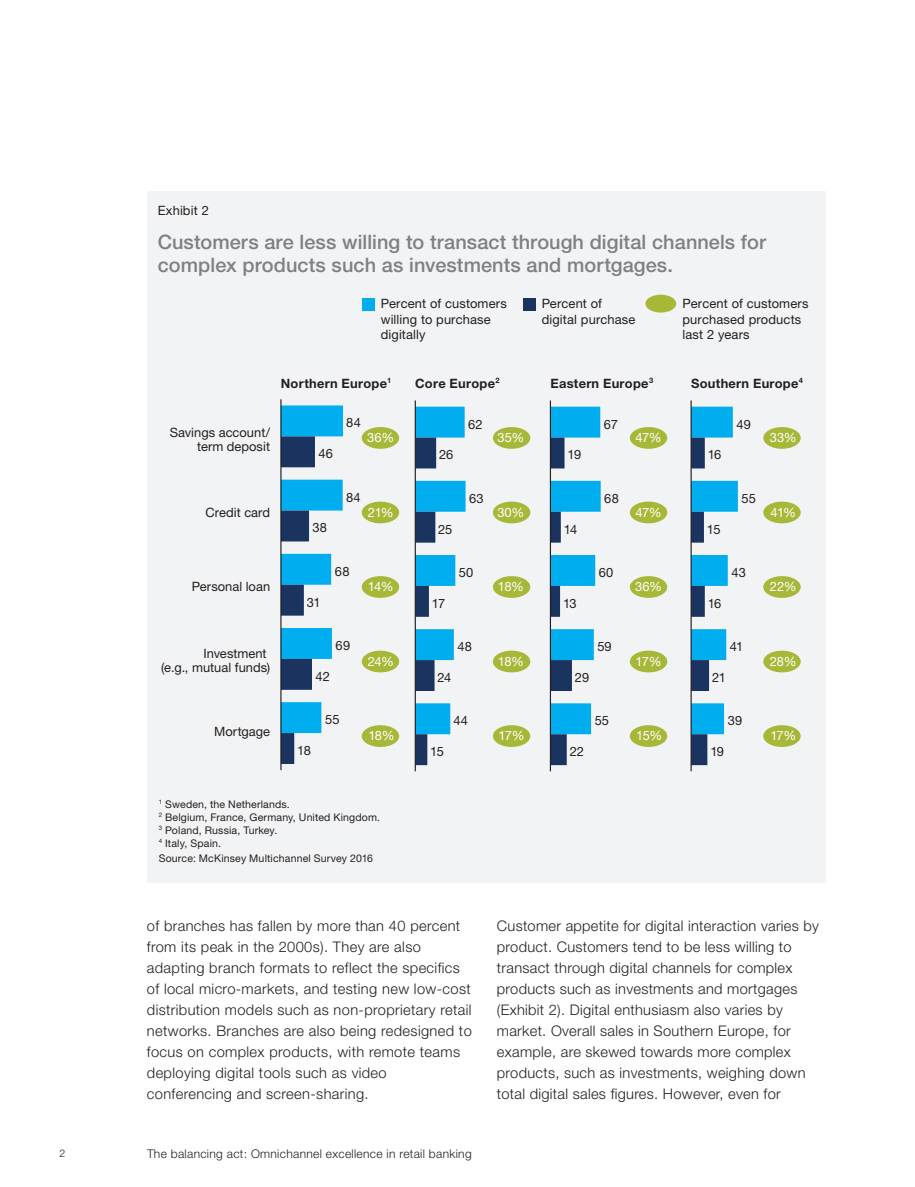
<style>
.page{position:relative;width:915px;height:1187px;background:#fff}
.page>*{position:absolute;margin:0;border:0;box-sizing:border-box;transform-origin:0 0}
.t1{font:500 19.95px/22.2px "Helvetica Neue LT Std";letter-spacing:.005em;color:#7e8083}
.t2{font:300 14.7px/21px "Helvetica Neue LT Std";letter-spacing:.02em;color:#231f20}
.t3{font:12.9px/15.1px "Helvetica Neue LT Std";letter-spacing:.01em;color:#231f20}
.t4{font:12.9px "Helvetica Neue LT Std";letter-spacing:-.04em;color:#fff}
.t5{font:700 12.9px "Helvetica Neue LT Std";letter-spacing:.02em;color:#231f20}
.t6{font:300 12px "Helvetica Neue LT Std";letter-spacing:.025em;color:#231f20}
.t7{font:10.5px/12.9px "Helvetica Neue LT Std";letter-spacing:.015em;color:#231f20}
.t8{font:300 10.5px "Helvetica Neue LT Std";color:#231f20}
</style>
<div class="page">
<div style="left:147px;top:191px;width:678px;height:691px;background:#f2f3f4"></div>
<div style="left:645px;top:295px;width:31px;height:17px;background:#a7b838;border-radius:50%"></div>
<div style="left:763px;top:427px;width:37px;height:22px;background:#a7b838;border-radius:50%"></div>
<div style="left:763px;top:501px;width:37px;height:22px;background:#a7b838;border-radius:50%"></div>
<div style="left:763px;top:576px;width:37px;height:22px;background:#a7b838;border-radius:50%"></div>
<div style="left:763px;top:650px;width:37px;height:22px;background:#a7b838;border-radius:50%"></div>
<div style="left:763px;top:725px;width:37px;height:22px;background:#a7b838;border-radius:50%"></div>
<div style="left:629px;top:427px;width:38px;height:22px;background:#a7b838;border-radius:50%"></div>
<div style="left:629px;top:501px;width:38px;height:22px;background:#a7b838;border-radius:50%"></div>
<div style="left:629px;top:576px;width:38px;height:22px;background:#a7b838;border-radius:50%"></div>
<div style="left:629px;top:650px;width:38px;height:22px;background:#a7b838;border-radius:50%"></div>
<div style="left:629px;top:725px;width:38px;height:22px;background:#a7b838;border-radius:50%"></div>
<div style="left:492px;top:427px;width:38px;height:22px;background:#a7b838;border-radius:50%"></div>
<div style="left:492px;top:501px;width:38px;height:22px;background:#a7b838;border-radius:50%"></div>
<div style="left:492px;top:576px;width:38px;height:22px;background:#a7b838;border-radius:50%"></div>
<div style="left:492px;top:650px;width:38px;height:22px;background:#a7b838;border-radius:50%"></div>
<div style="left:492px;top:725px;width:38px;height:22px;background:#a7b838;border-radius:50%"></div>
<div style="left:361px;top:427px;width:38px;height:22px;background:#a7b838;border-radius:50%"></div>
<div style="left:361px;top:501px;width:38px;height:22px;background:#a7b838;border-radius:50%"></div>
<div style="left:361px;top:576px;width:38px;height:22px;background:#a7b838;border-radius:50%"></div>
<div style="left:361px;top:650px;width:38px;height:22px;background:#a7b838;border-radius:50%"></div>
<div style="left:361px;top:725px;width:38px;height:22px;background:#a7b838;border-radius:50%"></div>
<div style="left:523px;top:298px;width:13px;height:12px;background:#1a335f"></div>
<div style="left:362px;top:298px;width:13px;height:12px;background:#00aeef"></div>
<svg style="left:281px;top:405px;width:62px;height:359px"></svg>
<hr style="left:280px;top:399px;width:1px;height:371px;background:#231f20">
<svg style="left:416px;top:406px;width:49px;height:359px"></svg>
<hr style="left:414px;top:400px;width:2px;height:371px;background:#231f20">
<svg style="left:551px;top:406px;width:49px;height:359px"></svg>
<hr style="left:549px;top:400px;width:2px;height:371px;background:#231f20">
<svg style="left:691px;top:406px;width:46px;height:359px"></svg>
<hr style="left:690px;top:400px;width:1px;height:371px;background:#231f20">
<p class="t3" style="left:158px;top:204px;width:53px">Exhibit 2</p>
<h1 class="t1" style="left:158px;top:234px;width:609px">Customers are less willing to transact through digital channels for complex products such as investments and mortgages.</h1>
<p class="t3" style="left:381px;top:298px;width:128px">Percent of customers willing to purchase digitally</p>
<p class="t3" style="left:541px;top:298px;width:95px">Percent of digital purchase</p>
<p class="t3" style="left:682px;top:298px;width:127px">Percent of customers purchased products last 2 years</p>
<p class="t3" style="left:170px;top:427px;width:102px;line-height:14.1px;text-align:right">Savings account/ term deposit</p>
<p class="t5" style="left:281px;top:378px;width:112px">Northern Europe<sup>1</sup></p>
<p class="t5" style="left:415px;top:378px;width:86px">Core Europe<sup>2</sup></p>
<p class="t5" style="left:550px;top:378px;width:104px">Eastern Europe<sup>3</sup></p>
<p class="t5" style="left:691px;top:378px;width:113px">Southern Europe<sup>4</sup></p>
<p class="t3" style="left:318px;top:448px;width:16px">46</p>
<p class="t3" style="left:346px;top:417px;width:16px">84</p>
<p class="t4" style="left:367px;top:432px;width:29px">36%</p>
<p class="t3" style="left:439px;top:449px;width:16px">26</p>
<p class="t3" style="left:468px;top:418px;width:16px">62</p>
<p class="t4" style="left:497px;top:432px;width:28px">35%</p>
<p class="t3" style="left:567px;top:449px;width:15px">19</p>
<p class="t3" style="left:603px;top:418px;width:16px">67</p>
<p class="t4" style="left:635px;top:432px;width:28px">47%</p>
<p class="t3" style="left:707px;top:449px;width:15px">16</p>
<p class="t3" style="left:736px;top:418px;width:16px">49</p>
<p class="t4" style="left:769px;top:432px;width:28px">33%</p>
<p class="t3" style="left:205px;top:506px;width:66px">Credit card</p>
<p class="t3" style="left:312px;top:522px;width:16px">38</p>
<p class="t3" style="left:346px;top:491px;width:16px">84</p>
<p class="t4" style="left:368px;top:507px;width:27px">21%</p>
<p class="t3" style="left:438px;top:523px;width:16px">25</p>
<p class="t3" style="left:469px;top:492px;width:16px">63</p>
<p class="t4" style="left:497px;top:507px;width:29px">30%</p>
<p class="t3" style="left:563px;top:523px;width:15px">14</p>
<p class="t3" style="left:604px;top:492px;width:16px">68</p>
<p class="t4" style="left:635px;top:507px;width:28px">47%</p>
<p class="t3" style="left:706px;top:523px;width:15px">15</p>
<p class="t3" style="left:741px;top:492px;width:16px">55</p>
<p class="t4" style="left:770px;top:507px;width:27px">41%</p>
<p class="t3" style="left:192px;top:580px;width:80px">Personal loan</p>
<p class="t3" style="left:161px;top:648px;width:110px;line-height:14.1px;text-align:right">Investment<br>(e.g., mutual funds)</p>
<p class="t3" style="left:307px;top:596px;width:15px">31</p>
<p class="t3" style="left:335px;top:565px;width:16px">68</p>
<p class="t3" style="left:335px;top:639px;width:16px">69</p>
<p class="t3" style="left:315px;top:670px;width:16px">42</p>
<p class="t4" style="left:368px;top:581px;width:27px">14%</p>
<p class="t4" style="left:367px;top:656px;width:28px">24%</p>
<p class="t3" style="left:431px;top:597px;width:15px">17</p>
<p class="t3" style="left:459px;top:566px;width:16px">50</p>
<p class="t3" style="left:457px;top:640px;width:16px">48</p>
<p class="t3" style="left:437px;top:671px;width:15px">24</p>
<p class="t4" style="left:497px;top:581px;width:28px">18%</p>
<p class="t4" style="left:497px;top:656px;width:28px">18%</p>
<p class="t3" style="left:563px;top:597px;width:15px">13</p>
<p class="t3" style="left:598px;top:566px;width:16px">60</p>
<p class="t3" style="left:574px;top:671px;width:16px">29</p>
<p class="t3" style="left:597px;top:640px;width:16px">59</p>
<p class="t4" style="left:634px;top:581px;width:29px">36%</p>
<p class="t4" style="left:635px;top:656px;width:27px">17%</p>
<p class="t3" style="left:707px;top:597px;width:15px">16</p>
<p class="t3" style="left:731px;top:566px;width:16px">43</p>
<p class="t3" style="left:729px;top:640px;width:15px">41</p>
<p class="t3" style="left:711px;top:671px;width:16px">21</p>
<p class="t4" style="left:769px;top:581px;width:28px">22%</p>
<p class="t4" style="left:769px;top:656px;width:28px">28%</p>
<p class="t3" style="left:214px;top:725px;width:57px">Mortgage</p>
<p class="t3" style="left:297px;top:744px;width:15px">18</p>
<p class="t3" style="left:325px;top:713px;width:16px">55</p>
<p class="t4" style="left:368px;top:730px;width:28px">18%</p>
<p class="t3" style="left:430px;top:745px;width:15px">15</p>
<p class="t3" style="left:453px;top:714px;width:16px">44</p>
<p class="t4" style="left:498px;top:730px;width:27px">17%</p>
<p class="t3" style="left:569px;top:745px;width:16px">22</p>
<p class="t3" style="left:594px;top:714px;width:16px">55</p>
<p class="t4" style="left:636px;top:730px;width:27px">15%</p>
<p class="t3" style="left:727px;top:714px;width:16px">39</p>
<p class="t3" style="left:710px;top:745px;width:15px">19</p>
<p class="t4" style="left:770px;top:730px;width:27px">17%</p>
<p class="t7" style="left:159px;top:799px;width:223px"><sup>1</sup> Sweden, the Netherlands.<br><sup>2</sup> Belgium, France, Germany, United Kingdom.<br><sup>3</sup> Poland, Russia, Turkey.<br><sup>4</sup> Italy, Spain.</p>
<p class="t7" style="left:159px;top:853px;width:216px">Source: McKinsey Multichannel Survey 2016</p>
<p class="t2" style="left:147px;top:916px;width:326px">of branches has fallen by more than 40 percent from its peak in the 2000s). They are also adapting branch formats to reflect the specifics of local micro-markets, and testing new low-cost distribution models such as non-proprietary retail networks. Branches are also being redesigned to focus on complex products, with remote teams deploying digital tools such as video conferencing and screen-sharing.</p>
<p class="t2" style="left:496px;top:916px;width:323px">Customer appetite for digital interaction varies by product. Customers tend to be less willing to transact through digital channels for complex products such as investments and mortgages (Exhibit 2). Digital enthusiasm also varies by market. Overall sales in Southern Europe, for example, are skewed towards more complex products, such as investments, weighing down total digital sales figures. However, even for</p>
<p class="t8" style="left:60px;top:1149px;width:7px">2</p>
<p class="t6" style="left:147px;top:1149px;width:326px">The balancing act: Omnichannel excellence in retail banking</p>
</div>
